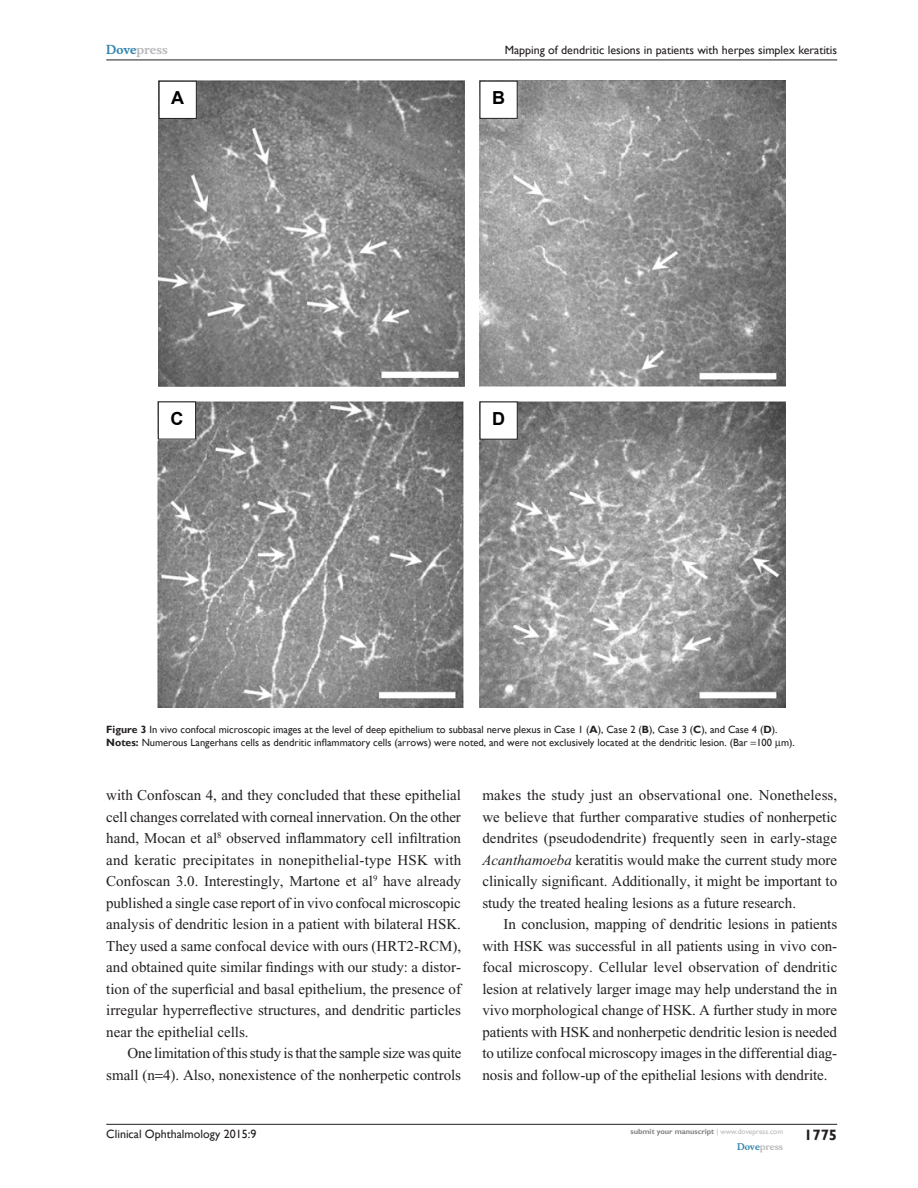
<style>
.page{position:relative;width:918px;height:1188px;background:#fff}
.page>*{position:absolute;margin:0;border:0;box-sizing:border-box;transform-origin:0 0}
.Tx{font:15px/21.5px "Times New Roman";letter-spacing:-.005em;color:#231f20;text-align:justify}
.t1{font:700 15px "Gill Sans";color:#231f20}
.t2{font:12px "Gill Sans";color:#231f20}
.t3{font:700 12px "Musee";color:#b8b9bc}
.FigSNRI{font:10.5px "Gill Sans";color:#231f20}
.FigC{font:10.5px "Gill Sans";color:#231f20}
.t4{font:700 9px "Musee";color:#b8b9bc}
.t5{font:700 7.5px "Gill Sans";color:#808285}
.s1{color:#3485ae}
.s2{font-weight:700}
.s3{font-style:italic}
.s4{font-weight:400;color:#b8b9bc}
</style>
<div class="page">
<hr style="left:106px;top:1124px;width:731px;height:1px;background:#231f20">
<hr style="left:106px;top:60px;width:731px;height:1px;background:#231f20">
<img style="left:158px;top:402px;width:306px;height:306px">
<img style="left:480px;top:402px;width:306px;height:306px">
<img style="left:159px;top:81px;width:306px;height:306px">
<img style="left:480px;top:81px;width:306px;height:306px">
<div style="left:159px;top:81px;width:38px;height:38px;background:#fff;border:1px solid #231f20"></div>
<div style="left:158px;top:402px;width:38px;height:37px;background:#fff"></div>
<div style="left:158px;top:402px;width:38px;height:37px;border:1px solid #231f20"></div>
<div style="left:480px;top:402px;width:38px;height:38px;background:#fff;border:1px solid #231f20"></div>
<div style="left:480px;top:81px;width:38px;height:38px;background:#fff;border:1px solid #231f20"></div>
<p class="t3" style="left:106px;top:43px;width:63px"><span class="s1">Dove</span>press</p>
<p class="t2" style="left:505px;top:43px;width:334px">Mapping of dendritic lesions in patients with herpes simplex keratitis</p>
<p class="FigC" style="left:106px;top:723px;width:673px"><span class="s2">Figure 3</span> In vivo confocal microscopic images at the level of deep epithelium to subbasal nerve plexus in Case 1 (<span class="s2">A</span>), Case 2 (<span class="s2">B</span>), Case 3 (<span class="s2">C</span>), and Case 4 (<span class="s2">D</span>).</p>
<p class="FigSNRI" style="left:106px;top:737px;width:690px"><span class="s2">Notes:</span> Numerous Langerhans cells as dendritic inflammatory cells (arrows) were noted, and were not exclusively located at the dendritic lesion. (Bar 100 m).</p>
<p class="Tx" style="left:106px;top:785px;width:357px">with Confoscan 4, and they concluded that these epithelial cell changes correlated with corneal innervation. On the other hand, Mocan et al<sup>8</sup> observed inflammatory cell infiltration and keratic precipitates in nonepithelial-type HSK with Confoscan 3.0. Interestingly, Martone et al<sup>9</sup> have already published a single case report of in vivo confocal microscopic analysis of dendritic lesion in a patient with bilateral HSK.<br>They used a same confocal device with ours (HRT2-RCM), and obtained quite similar findings with our study: a distor&shy;tion of the superficial and basal epithelium, the presence of irregular hyperreflective structures, and dendritic particles near the epithelial cells.</p>
<p class="Tx" style="left:106px;top:1042px;width:357px;text-align:right">One limitation of this study is that the sample size was quite small (n 4). Also, nonexistence of the nonherpetic controls</p>
<p class="Tx" style="left:482px;top:785px;width:356px">makes the study just an observational one. Nonetheless, we believe that further comparative studies of nonherpetic dendrites (pseudodendrite) frequently seen in early-stage <span class="s3">Acanthamoeba</span> keratitis would make the current study more clinically significant. Additionally, it might be important to study the treated healing lesions as a future research.</p>
<p class="Tx" style="left:482px;top:914px;width:356px;text-indent:21px">In conclusion, mapping of dendritic lesions in patients with HSK was successful in all patients using in vivo con&shy;focal microscopy. Cellular level observation of dendritic lesion at relatively larger image may help understand the in vivo morphological change of HSK. A further study in more patients with HSK and nonherpetic dendritic lesion is needed to utilize confocal microscopy images in the differential diag&shy;nosis and follow-up of the epithelial lesions with dendrite.</p>
<p class="t2" style="left:106px;top:1127px;width:152px">Clinical Ophthalmology 2015:9</p>
<p class="t5" style="left:631px;top:1127px;width:154px">submit your manuscript <span class="s4">| www.dovepress.com</span></p>
<p class="t4" style="left:737px;top:1141px;width:48px"><span class="s1">Dove</span>press</p>
<p class="t1" style="left:804px;top:1126px;width:35px">1775</p>
</div>
